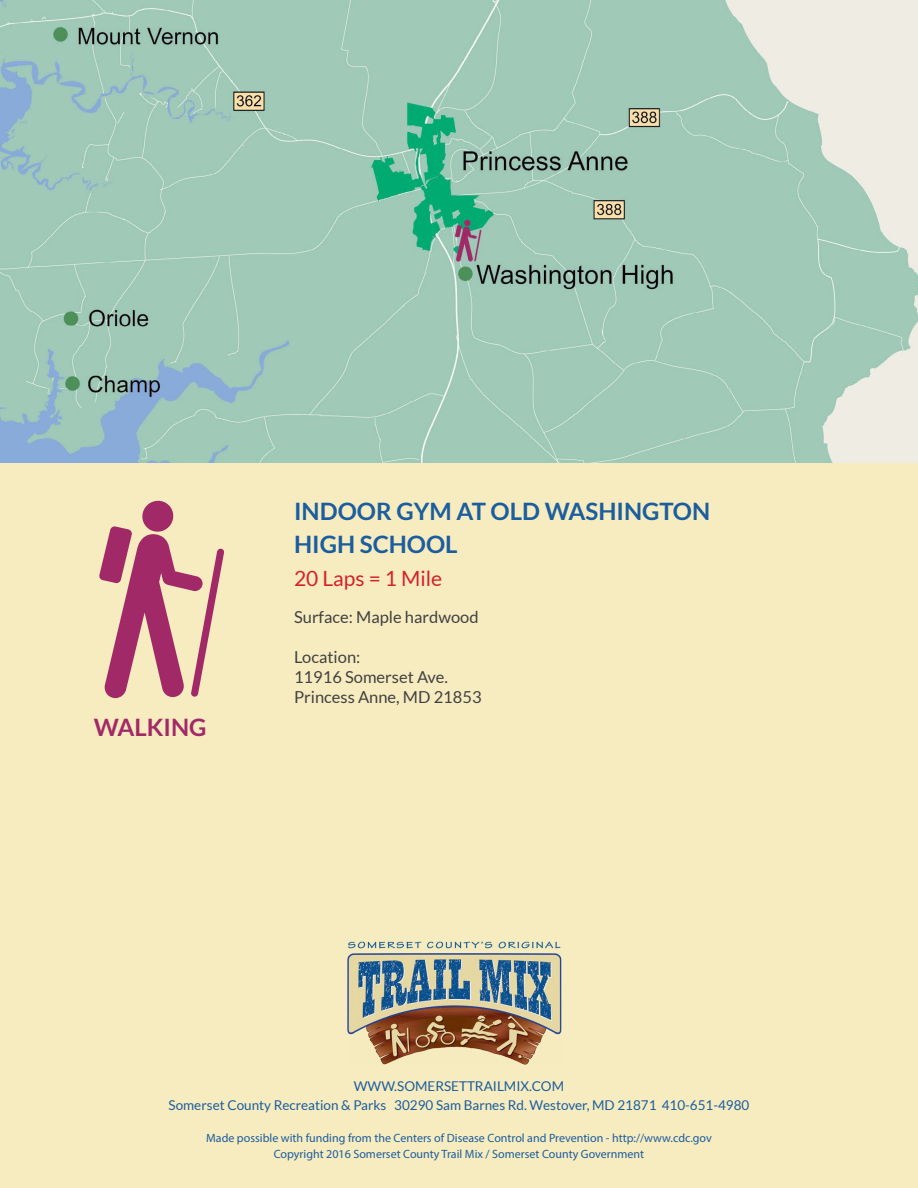
<style>
.page{position:relative;width:918px;height:1188px;background:#fff}
.page>*{position:absolute;margin:0;border:0;box-sizing:border-box;transform-origin:0 0}
.t1{font:700 24px/33px "Lato";color:#1b5d9e}
.t2{font:700 24px "Lato";color:#a22968}
.t3{font:21px "Lato";color:#d2232a}
.t4{font:16.5px/19.8px "Lato";color:#414042}
.t5{font:13.5px/19.5px "Lato";color:#1b5d9e;text-align:center}
.t6{font:12px/16.5px "Myriad Pro";color:#1b5d9e;text-align:center}
</style>
<div class="page">
<div style="left:0;top:462px;width:918px;height:726px;background:#f7ecbf"></div>
<img style="left:348px;top:941px;width:214px;height:124px">
<img style="left:0;top:0;width:918px;height:462px">
<div style="left:142px;top:501px;width:31px;height:31px;background:#a22968;border-radius:50%"></div>
<svg style="left:99px;top:526px;width:125px;height:172px"></svg>
<h1 class="t2" style="left:94px;top:714px;width:114px">WALKING</h1>
<h1 class="t1" style="left:294px;top:494px;width:418px">INDOOR GYM AT OLD WASHINGTON<br>HIGH SCHOOL</h1>
<h2 class="t3" style="left:294px;top:566px;width:150px">20 Laps = 1 Mile</h2>
<h3 class="t4" style="left:294px;top:607px;width:186px">Surface: Maple hardwood</h3>
<h3 class="t4" style="left:294px;top:647px;width:189px">Location:<br>11916 Somerset Ave.<br>Princess Anne, MD 21853</h3>
<p class="t5" style="left:169px;top:1076px;width:582px">WWW.SOMERSETTRAILMIX.COM<br>Somerset County Recreation &amp; Parks 30290 Sam Barnes Rd. Westover, MD 21871 410-651-4980</p>
<p class="t6" style="left:206px;top:1129px;width:507px">Made possible with funding from the Centers of Disease Control and Prevention - http://www.cdc.gov<br>Copyright 2016 Somerset County Trail Mix / Somerset County Government</p>
</div>
